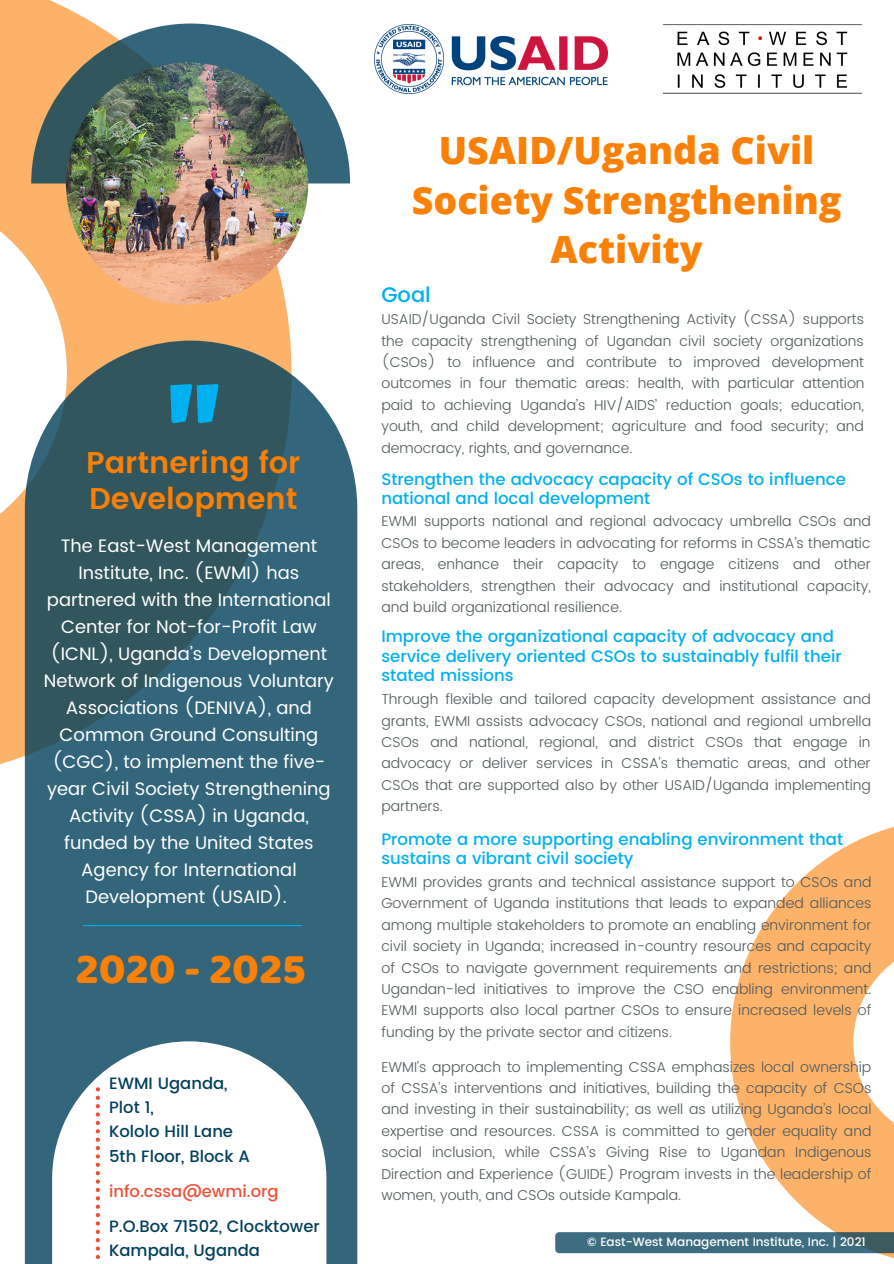
<style>
.page{position:relative;width:894px;height:1264px;background:#fff}
.page>*{position:absolute;margin:0;border:0;box-sizing:border-box;transform-origin:0 0}
.t1{font:900 136.5px "Alegreya Sans";color:#00b0f0}
.t2{font:44.4px "Baloo Thambi";color:#fa8006}
.t3{font:800 37.5px/49.5px "Open Sans";color:#fa8006;text-align:center}
.t4{font:600 30px/36px "Poppins";color:#fa8006}
.t5{font:500 21px "Poppins";color:#00b0f0}
.t6{font:18px/27px "Poppins";color:#fff;text-align:center}
.t7{font:500 16.5px/19.2px "Poppins";color:#00b0f0}
.t8{font:500 16.35px "Poppins";color:#003f5b}
.t9{font:500 16.35px "Poppins";color:#ec5136}
.t10{font:300 14.25px/21.5px "Poppins";color:#50595b;text-align:justify}
.t11{font:500 12px "Poppins";color:#fff}
</style>
<div class="page">
<svg style="left:0;top:0;width:292px;height:781px;fill:#fcb269"></svg>
<svg style="left:25px;top:340px;width:332px;height:923px;background:#3c6676"></svg>
<svg style="left:31px;top:24px;width:319px;height:159px"></svg>
<svg style="left:730px;top:827px;width:163px;height:431px;fill:#fcb269"></svg>
<img style="left:66px;top:62px;width:242px;height:242px;border-radius:50%">
<svg style="left:83px;top:925px;width:219px;height:1px"></svg>
<svg style="left:52px;top:1041px;width:274px;height:222px"></svg>
<img style="left:374px;top:24px;width:233px;height:70px">
<svg style="left:555px;top:1232px;width:338px;height:21px;background:#3f6c7e"></svg>
<svg style="left:96px;top:1087px;width:4px;height:171px"></svg>
<img style="left:663px;top:24px;width:197px;height:70px">
<p class="t1" style="left:163px;top:363px;width:62px">"</p>
<p class="t4" style="left:86px;top:445px;width:215px">Partnering for<br>Development</p>
<p class="t6" style="left:44px;top:532px;width:291px">The East-West Management<br>Institute, Inc. (EWMI) has partnered with the International<br>Center for Not-for-Profit Law (ICNL), Uganda’s Development<br>Network of Indigenous Voluntary<br>Associations (DENIVA), and<br>Common Ground Consulting (CGC), to implement the five&shy;year Civil Society Strengthening<br>Activity (CSSA) in Uganda, funded by the United States<br>Agency for International<br>Development (USAID).</p>
<p class="t2" style="left:75px;top:936px;width:231px">2020 - 2025</p>
<p class="t8" style="left:109px;top:1074px;width:120px">EWMI Uganda,</p>
<p class="t8" style="left:109px;top:1098px;width:46px">Plot 1,</p>
<p class="t8" style="left:109px;top:1122px;width:125px">Kololo Hill Lane</p>
<p class="t8" style="left:109px;top:1146px;width:142px">5th Floor, Block A</p>
<p class="t9" style="left:109px;top:1181px;width:171px">info.cssa@ewmi.org</p>
<p class="t8" style="left:109px;top:1216px;width:212px">P.O.Box 71502, Clocktower</p>
<p class="t8" style="left:109px;top:1240px;width:152px">Kampala, Uganda</p>
<p class="t3" style="left:411px;top:125px;width:431px">USAID/Uganda Civil<br>Society Strengthening<br>Activity</p>
<p class="t5" style="left:381px;top:283px;width:51px">Goal</p>
<p class="t10" style="left:381px;top:308px;width:484px">USAID/Uganda Civil Society Strengthening Activity (CSSA) supports the capacity strengthening of Ugandan civil society organizations (CSOs) to influence and contribute to improved development outcomes in four thematic areas: health, with particular attention paid to achieving Uganda’s HIV/AIDS’ reduction goals; education, youth, and child development; agriculture and food security; and democracy, rights, and governance.</p>
<p class="t7" style="left:381px;top:469px;width:466px">Strengthen the advocacy capacity of CSOs to influence national and local development</p>
<p class="t10" style="left:381px;top:510px;width:491px">EWMI supports national and regional advocacy umbrella CSOs and CSOs to become leaders in advocating for reforms in CSSA’s thematic areas, enhance their capacity to engage citizens and other stakeholders, strengthen their advocacy and institutional capacity, and build organizational resilience.</p>
<p class="t7" style="left:381px;top:627px;width:461px">Improve the organizational capacity of advocacy and service delivery oriented CSOs to sustainably fulfil their stated missions</p>
<p class="t10" style="left:381px;top:688px;width:491px">Through flexible and tailored capacity development assistance and grants, EWMI assists advocacy CSOs, national and regional umbrella CSOs and national, regional, and district CSOs that engage in advocacy or deliver services in CSSA’s thematic areas, and other CSOs that are supported also by other USAID/Uganda implementing partners.</p>
<p class="t7" style="left:381px;top:830px;width:463px">Promote a more supporting enabling environment that sustains a vibrant civil society</p>
<p class="t10" style="left:381px;top:871px;width:491px">EWMI provides grants and technical assistance support to CSOs and Government of Uganda institutions that leads to expanded alliances among multiple stakeholders to promote an enabling environment for civil society in Uganda; increased in-country resources and capacity of CSOs to navigate government requirements and restrictions; and Ugandan-led initiatives to improve the CSO enabling environment.<br>EWMI supports also local partner CSOs to ensure increased levels of funding by the private sector and citizens.</p>
<p class="t10" style="left:381px;top:1055px;width:491px">EWMI’s approach to implementing CSSA emphasizes local ownership of CSSA’s interventions and initiatives, building the capacity of CSOs and investing in their sustainability; as well as utilizing Uganda’s local expertise and resources. CSSA is committed to gender equality and social inclusion, while CSSA’s Giving Rise to Ugandan Indigenous Direction and Experience (GUIDE) Program invests in the leadership of women, youth, and CSOs outside Kampala.</p>
<p class="t11" style="left:587px;top:1234px;width:280px">© East-West Management Institute, Inc. | 2021</p>
</div>
